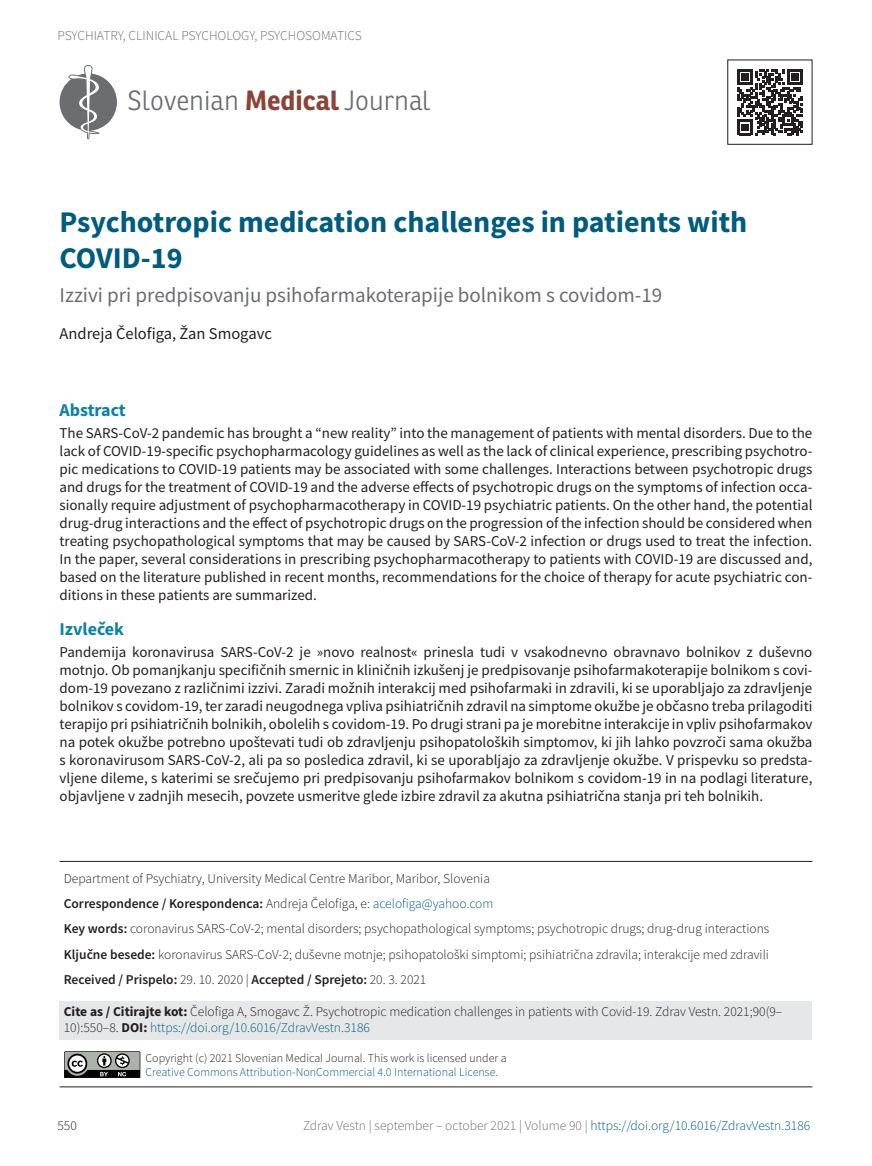
<style>
.page{position:relative;width:872px;height:1166px;background:#fff}
.page>*{position:absolute;margin:0;border:0;box-sizing:border-box;transform-origin:0 0}
.t1{font:700 30px/36px "Source Sans Pro";color:#005b7f}
.t2{font:300 27px "Ronnia";letter-spacing:-.005em;color:#6c6d70}
.t3{font:21px "Source Sans Pro";color:#6c6d70}
.t4{font:300 20.25px "Ronnia";letter-spacing:-.005em;color:#6c6d70}
.t5{font:700 18px "Source Sans Pro";color:#0d82a6}
.t6{font:16.5px "Source Sans Pro";color:#231f20}
.t7{font:15px/18px "Source Sans Pro";color:#231f20;text-align:justify}
.t8{font:300 13.5px/25.2px "Source Sans Pro";color:#231f20}
.t9{font:300 13.5px "Source Sans Pro";color:#6c6d70}
.t10{font:300 12px/14.4px "Source Sans Pro";color:#231f20}
.s1{font-weight:700;color:#894538}
.s2{font-size:27px}
.s3{font-weight:600}
.s4{color:#005b7f}
.s5{font-weight:700}
</style>
<div class="page">
<svg style="left:64px;top:1051px;width:77px;height:27px;background:#747874"></svg>
<svg style="left:737px;top:69px;width:66px;height:66px"></svg>
<div style="left:727px;top:60px;width:85px;height:85px;border:1px solid #231f20"></div>
<div style="left:60px;top:1001px;width:752px;height:38px;background:#e6e7e9"></div>
<hr style="left:60px;top:1086px;width:752px;height:1px;background:#231f20">
<hr style="left:60px;top:860px;width:752px;height:1px;background:#231f20">
<svg style="left:60px;top:65px;width:57px;height:74px"></svg>
<p class="t9" style="left:57px;top:27px;width:306px">PSYCHIATRY, CLINICAL PSYCHOLOGY, PSYCHOSOMATICS</p>
<h2 class="t2" style="left:128px;top:84px;width:213px">Slovenian <span class="s1">Medical</span></h2>
<h3 class="t4" style="left:347px;top:88px;width:8px">l</h3>
<h2 class="t2" style="left:422px;top:84px;width:10px">l</h2>
<h3 class="t4" style="left:126px;top:88px;width:298px">Slovenian <span class="s1">Medical</span> Journa<span class="s2">Journa</span></h3>
<h1 class="t1" style="left:60px;top:204px;width:689px">Psychotropic medication challenges in patients with<br>COVID-19</h1>
<h3 class="t3" style="left:60px;top:281px;width:604px">Izzivi pri predpisovanju psihofarmakoterapije bolnikom s covidom-19</h3>
<p class="t6" style="left:60px;top:323px;width:214px">Andreja Čelofiga, Žan Smogavc</p>
<p class="t5" style="left:60px;top:397px;width:68px">Abstract</p>
<p class="t7" style="left:60px;top:424px;width:754px">The SARS-CoV-2 pandemic has brought a “new reality” into the management of patients with mental disorders. Due to the lack of COVID-19-specific psychopharmacology guidelines as well as the lack of clinical experience, prescribing psychotro&shy;pic medications to COVID-19 patients may be associated with some challenges. Interactions between psychotropic drugs and drugs for the treatment of COVID-19 and the adverse effects of psychotropic drugs on the symptoms of infection occa&shy;sionally require adjustment of psychopharmacotherapy in COVID-19 psychiatric patients. On the other hand, the potential drug-drug interactions and the effect of psychotropic drugs on the progression of the infection should be considered when treating psychopathological symptoms that may be caused by SARS-CoV-2 infection or drugs used to treat the infection.<br>In the paper, several considerations in prescribing psychopharmacotherapy to patients with COVID-19 are discussed and, based on the literature published in recent months, recommendations for the choice of therapy for acute psychiatric con&shy;ditions in these patients are summarized.</p>
<p class="t5" style="left:60px;top:616px;width:66px">Izvleček</p>
<p class="t7" style="left:60px;top:642px;width:754px">Pandemija koronavirusa SARS-CoV-2 je »novo realnost« prinesla tudi v vsakodnevno obravnavo bolnikov z duševno motnjo. Ob pomanjkanju specifičnih smernic in kliničnih izkušenj je predpisovanje psihofarmakoterapije bolnikom s covi&shy;dom-19 povezano z različnimi izzivi. Zaradi možnih interakcij med psihofarmaki in zdravili, ki se uporabljajo za zdravljenje bolnikov s covidom-19, ter zaradi neugodnega vpliva psihiatričnih zdravil na simptome okužbe je občasno treba prilagoditi terapijo pri psihiatričnih bolnikih, obolelih s covidom-19. Po drugi strani pa je morebitne interakcije in vpliv psihofarmakov na potek okužbe potrebno upoštevati tudi ob zdravljenju psihopatoloških simptomov, ki jih lahko povzroči sama okužba s koronavirusom SARS-CoV-2, ali pa so posledica zdravil, ki se uporabljajo za zdravljenje okužbe. V prispevku so predsta&shy;vljene dileme, s katerimi se srečujemo pri predpisovanju psihofarmakov bolnikom s covidom-19 in na podlagi literature, objavljene v zadnjih mesecih, povzete usmeritve glede izbire zdravil za akutna psihiatrična stanja pri teh bolnikih.</p>
<p class="t8" style="left:64px;top:865px;width:707px">Department of Psychiatry, University Medical Centre Maribor, Maribor, Slovenia<br><span class="s3">Correspondence / Korespondenca:</span> Andreja Čelofiga, e: <span class="s4">acelofiga@yahoo.com<br></span><span class="s3">Key words:</span> coronavirus SARS-CoV-2; mental disorders; psychopathological symptoms; psychotropic drugs; drug-drug interactions <span class="s3">Ključne besede:</span> koronavirus SARS-CoV-2; duševne motnje; psihopatološki simptomi; psihiatrična zdravila; interakcije med zdravili <span class="s3">Received / Prispelo:</span> 29. 10. 2020 | <span class="s3">Accepted / Sprejeto:</span> 20. 3. 2021</p>
<p class="t8" style="left:64px;top:1003px;width:720px;line-height:16.2px"><span class="s5">Cite as / Citirajte kot:</span> Čelofiga A, Smogavc Ž. Psychotropic medication challenges in patients with Covid-19. Zdrav Vestn. 2021;90(9–<br>10):550–8. <span class="s5">DOI:</span> <span class="s4">https://doi.org/10.6016/ZdravVestn.3186</span></p>
<p class="t8" style="left:57px;top:1112px;width:21px">550</p>
<p class="t10" style="left:145px;top:1050px;width:362px">Copyright (c) 2021 Slovenian Medical Journal. This work is licensed under a<br><span class="s4">Creative Commons Attribution-NonCommercial 4.0 International License</span>.</p>
<p class="t9" style="left:303px;top:1116px;width:509px">Zdrav Vestn | september – october 2021 | Volume 90 | <span class="s4">https://doi.org/10.6016/ZdravVestn.3186</span></p>
</div>
